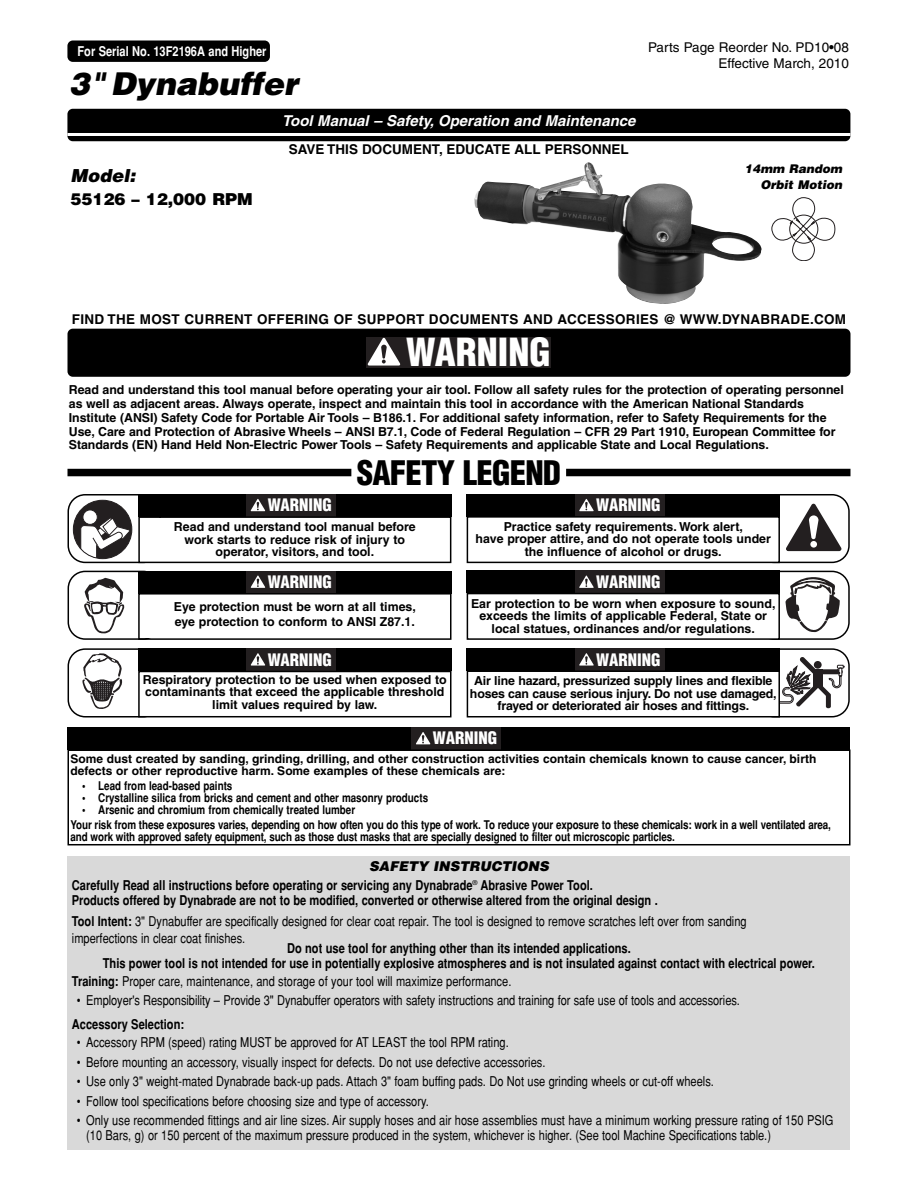
<style>
.page{position:relative;width:918px;height:1188px;background:#fff}
.page>*{position:absolute;margin:0;border:0;box-sizing:border-box;transform-origin:0 0}
.t1{font:900 condensed 37.8px "Helvetica";color:#fff}
.t2{font:900 condensed 33px "Helvetica";letter-spacing:-.025em;color:#000}
.t3{font:italic 900 31.5px "Helvetica";color:#000}
.t4{font:italic 900 18px "Helvetica";color:#000}
.t5{font:900 condensed 16.8px "Helvetica";color:#fff}
.t6{font:900 16.5px "Helvetica";color:#000}
.t7{font:italic 700 15px "Helvetica";color:#fff}
.t8{font:13.5px/21px "Helvetica";color:#000;scale:.82 1}
.t9{font:700 13.5px/19.5px "Helvetica";color:#000;scale:.82 1}
.t10{font:700 13.5px "Helvetica";letter-spacing:.02em;color:#000}
.t11{font:13.5px/16.2px "Helvetica";color:#000;text-align:right}
.t12{font:700 13.5px "Helvetica";color:#000}
.t13{font:700 13.5px "Helvetica";color:#fff;scale:.82 1}
.t14{font:700 12.3px/12.3px "Helvetica";letter-spacing:-.005em;color:#000;text-align:center}
.t15{font:700 12px/15px "Helvetica";color:#000;scale:.82 1}
.t16{font:700 12px/12px "Helvetica";color:#000}
.t17{font:italic 900 12px/15.5px "Helvetica";color:#000;text-align:right}
.s1{font-weight:900;font-style:italic}
.s2{font-weight:700}
</style>
<div class="page">
<div style="left:67px;top:856px;width:783px;height:293px;background:#d9d9d9"></div>
<div style="left:67px;top:109px;width:783px;height:32px;background:#000;border-radius:5px"></div>
<hr style="left:67px;top:133px;width:783px;height:3px;background:#fff">
<svg style="left:772px;top:197px;width:63px;height:64px"></svg>
<div style="left:68px;top:329px;width:782px;height:48px;background:#000;border-radius:5px"></div>
<div style="left:367px;top:337px;width:184px;height:31px;background:#231f20"></div>
<svg style="left:368px;top:338px;width:32px;height:28px"></svg>
<div style="left:138px;top:494px;width:313px;height:23px;background:#000"></div>
<div style="left:246px;top:494px;width:90px;height:23px;background:#231f20"></div>
<svg style="left:251px;top:499px;width:14px;height:12px"></svg>
<svg style="left:68px;top:494px;width:70px;height:69px"></svg>
<div style="left:138px;top:516px;width:313px;height:47px;border:2px solid #000"></div>
<div style="left:138px;top:571px;width:313px;height:22px;background:#000"></div>
<div style="left:246px;top:571px;width:90px;height:22px;background:#231f20"></div>
<svg style="left:251px;top:576px;width:14px;height:12px"></svg>
<svg style="left:68px;top:571px;width:70px;height:69px"></svg>
<div style="left:138px;top:593px;width:313px;height:47px;border:2px solid #000"></div>
<div style="left:138px;top:648px;width:313px;height:23px;background:#000"></div>
<div style="left:246px;top:648px;width:90px;height:23px;background:#231f20"></div>
<svg style="left:251px;top:653px;width:14px;height:13px"></svg>
<svg style="left:68px;top:648px;width:93px;height:70px"></svg>
<div style="left:140px;top:672px;width:310px;height:44px;background:#fff"></div>
<div style="left:138px;top:671px;width:313px;height:46px;border:2px solid #000"></div>
<div style="left:467px;top:494px;width:313px;height:23px;background:#000"></div>
<div style="left:575px;top:494px;width:90px;height:23px;background:#231f20"></div>
<svg style="left:579px;top:499px;width:15px;height:12px"></svg>
<svg style="left:780px;top:494px;width:70px;height:69px"></svg>
<div style="left:467px;top:516px;width:313px;height:47px;border:2px solid #000"></div>
<div style="left:467px;top:571px;width:313px;height:22px;background:#000"></div>
<div style="left:575px;top:571px;width:90px;height:22px;background:#231f20"></div>
<svg style="left:579px;top:576px;width:15px;height:12px"></svg>
<svg style="left:780px;top:571px;width:70px;height:69px"></svg>
<div style="left:467px;top:593px;width:313px;height:47px;border:2px solid #000"></div>
<div style="left:467px;top:648px;width:313px;height:23px;background:#000"></div>
<div style="left:575px;top:648px;width:90px;height:23px;background:#231f20"></div>
<svg style="left:579px;top:653px;width:15px;height:13px"></svg>
<svg style="left:780px;top:648px;width:70px;height:69px"></svg>
<div style="left:467px;top:670px;width:313px;height:47px;border:2px solid #000"></div>
<div style="left:68px;top:469px;width:283px;height:7px;background:#000"></div>
<div style="left:566px;top:469px;width:284px;height:7px;background:#000"></div>
<div style="left:68px;top:727px;width:782px;height:23px;background:#000"></div>
<div style="left:411px;top:727px;width:90px;height:23px;background:#231f20"></div>
<svg style="left:416px;top:732px;width:14px;height:12px"></svg>
<div style="left:68px;top:749px;width:782px;height:96px;border:2px solid #000"></div>
<img style="left:474px;top:162px;width:288px;height:142px">
<div style="left:67px;top:40px;width:203px;height:22px;background:#000;border-radius:5px"></div>
<p class="t13" style="left:78px;top:46px;width:232px">For Serial No. 13F2196A and Higher</p>
<h3 class="t3" style="left:69px;top:72px;width:235px">3" Dynabuffer</h3>
<p class="t7" style="left:282px;top:115px;width:358px">Tool Manual – Safety, Operation and Maintenance</p>
<h3 class="t4" style="left:70px;top:169px;width:69px">Model:</h3>
<h3 class="t6" style="left:70px;top:193px;width:184px">55126 – 12,000 RPM</h3>
<p class="t12" style="left:289px;top:144px;width:342px">SAVE THIS DOCUMENT, EDUCATE ALL PERSONNEL</p>
<p class="t11" style="left:648px;top:40px;width:202px">Parts Page Reorder No. PD10•08<br>Effective March, 2010</p>
<p class="t17" style="left:744px;top:162px;width:101px">14mm Random<br>Orbit Motion</p>
<p class="t10" style="left:72px;top:315px;width:776px">FIND THE MOST CURRENT OFFERING OF SUPPORT DOCUMENTS AND ACCESSORIES @ WWW.DYNABRADE.COM</p>
<h1 class="t1" style="left:406px;top:337px;width:146px">WARNING</h1>
<p class="t14" style="left:69px;top:384px;width:776px;line-height:13.8px;text-align:left">Read and understand this tool manual before operating your air tool. Follow all safety rules for the protection of operating personnel as well as adjacent areas. Always operate, inspect and maintain this tool in accordance with the American National Standards Institute (ANSI) Safety Code for Portable Air Tools – B186.1. For additional safety information, refer to Safety Requirements for the Use, Care and Protection of Abrasive Wheels – ANSI B7.1, Code of Federal Regulation – CFR 29 Part 1910, European Committee for Standards (EN) Hand Held Non-Electric Power Tools – Safety Requirements and applicable State and Local Regulations.</p>
<h2 class="t2" style="left:357px;top:461px;width:206px">SAFETY LEGEND</h2>
<h3 class="t5" style="left:268px;top:499px;width:66px">WARNING</h3>
<p class="t14" style="left:174px;top:522px;width:243px">Read and understand tool manual before work starts to reduce risk of injury to operator, visitors, and tool.</p>
<h3 class="t5" style="left:268px;top:575px;width:66px">WARNING</h3>
<p class="t14" style="left:174px;top:600px;width:244px;line-height:15.3px;text-align:left">Eye protection must be worn at all times, eye protection to conform to ANSI Z87.1.</p>
<h3 class="t5" style="left:268px;top:653px;width:66px">WARNING</h3>
<p class="t14" style="left:143px;top:675px;width:305px">Respiratory protection to be used when exposed to contaminants that exceed the applicable threshold limit values required by law.</p>
<h3 class="t5" style="left:596px;top:499px;width:66px">WARNING</h3>
<p class="t14" style="left:476px;top:522px;width:297px">Practice safety requirements. Work alert,<br>have proper attire, and do not operate tools under the influence of alcohol or drugs.</p>
<h3 class="t5" style="left:596px;top:575px;width:66px">WARNING</h3>
<p class="t14" style="left:471px;top:599px;width:306px">Ear protection to be worn when exposure to sound, exceeds the limits of applicable Federal, State or local statues, ordinances and/or regulations.</p>
<h3 class="t5" style="left:596px;top:653px;width:66px">WARNING</h3>
<p class="t14" style="left:470px;top:676px;width:308px">Air line hazard, pressurized supply lines and flexible hoses can cause serious injury. Do not use damaged, frayed or deteriorated air hoses and fittings.</p>
<h3 class="t5" style="left:433px;top:732px;width:66px">WARNING</h3>
<p class="t16" style="left:71px;top:753px;width:748px">Some dust created by sanding, grinding, drilling, and other construction activities contain chemicals known to cause cancer, birth defects or other reproductive harm. Some examples of these chemicals are:</p>
<p class="t15" style="left:82px;top:779px;width:185px">• Lead from lead-based paints</p>
<p class="t15" style="left:82px;top:791px;width:423px">• Crystalline silica from bricks and cement and other masonry products</p>
<p class="t15" style="left:71px;top:803px;width:929px;text-indent:12px">• Arsenic and chromium from chemically treated lumber<br>Your risk from these exposures varies, depending on how often you do this type of work. To reduce your exposure to these chemicals: work in a well ventilated area,</p>
<p class="t15" style="left:71px;top:830px;width:739px">and work with approved safety equipment, such as those dust masks that are specially designed to filter out microscopic particles.</p>
<p class="t9" style="left:72px;top:858px;width:637px;text-indent:297px"><span class="s1">SAFETY INSTRUCTIONS<br></span>Carefully Read all instructions before operating or servicing any Dynabrade<sup>®</sup> Abrasive Power Tool.</p>
<p class="t8" style="left:72px;top:891px;width:824px"><span class="s2">Products offered by Dynabrade are not to be modified, converted or otherwise altered from the original design .<br>Tool Intent:</span> 3" Dynabuffer are specifically designed for clear coat repair. The tool is designed to remove scratches left over from sanding</p>
<p class="t8" style="left:72px;top:929px;width:213px">imperfections in clear coat finishes.</p>
<p class="t9" style="left:103px;top:942px;width:870px;line-height:15px;text-align:center">Do not use tool for anything other than its intended applications.<br>This power tool is not intended for use in potentially explosive atmospheres and is not insulated against contact with electrical power.</p>
<p class="t8" style="left:72px;top:972px;width:537px"><span class="s2">Training:</span> Proper care, maintenance, and storage of your tool will maximize performance.</p>
<p class="t8" style="left:77px;top:991px;width:810px">• Employer's Responsibility – Provide 3" Dynabuffer operators with safety instructions and training for safe use of tools and accessories.</p>
<p class="t9" style="left:72px;top:1016px;width:138px">Accessory Selection:</p>
<p class="t8" style="left:77px;top:1033px;width:528px">• Accessory RPM (speed) rating MUST be approved for AT LEAST the tool RPM rating.</p>
<p class="t8" style="left:77px;top:1053px;width:573px">• Before mounting an accessory, visually inspect for defects. Do not use defective accessories.</p>
<p class="t8" style="left:77px;top:1072px;width:779px">• Use only 3" weight-mated Dynabrade back-up pads. Attach 3" foam buffing pads. Do Not use grinding wheels or cut-off wheels.</p>
<p class="t8" style="left:77px;top:1092px;width:431px">• Follow tool specifications before choosing size and type of accessory.</p>
<p class="t8" style="left:86px;top:1114px;width:913px;line-height:15px;text-indent:-9px">• Only use recommended fittings and air line sizes. Air supply hoses and air hose assemblies must have a minimum working pressure rating of 150 PSIG (10 Bars, g) or 150 percent of the maximum pressure produced in the system, whichever is higher. (See tool Machine Specifications table.)</p>
</div>
